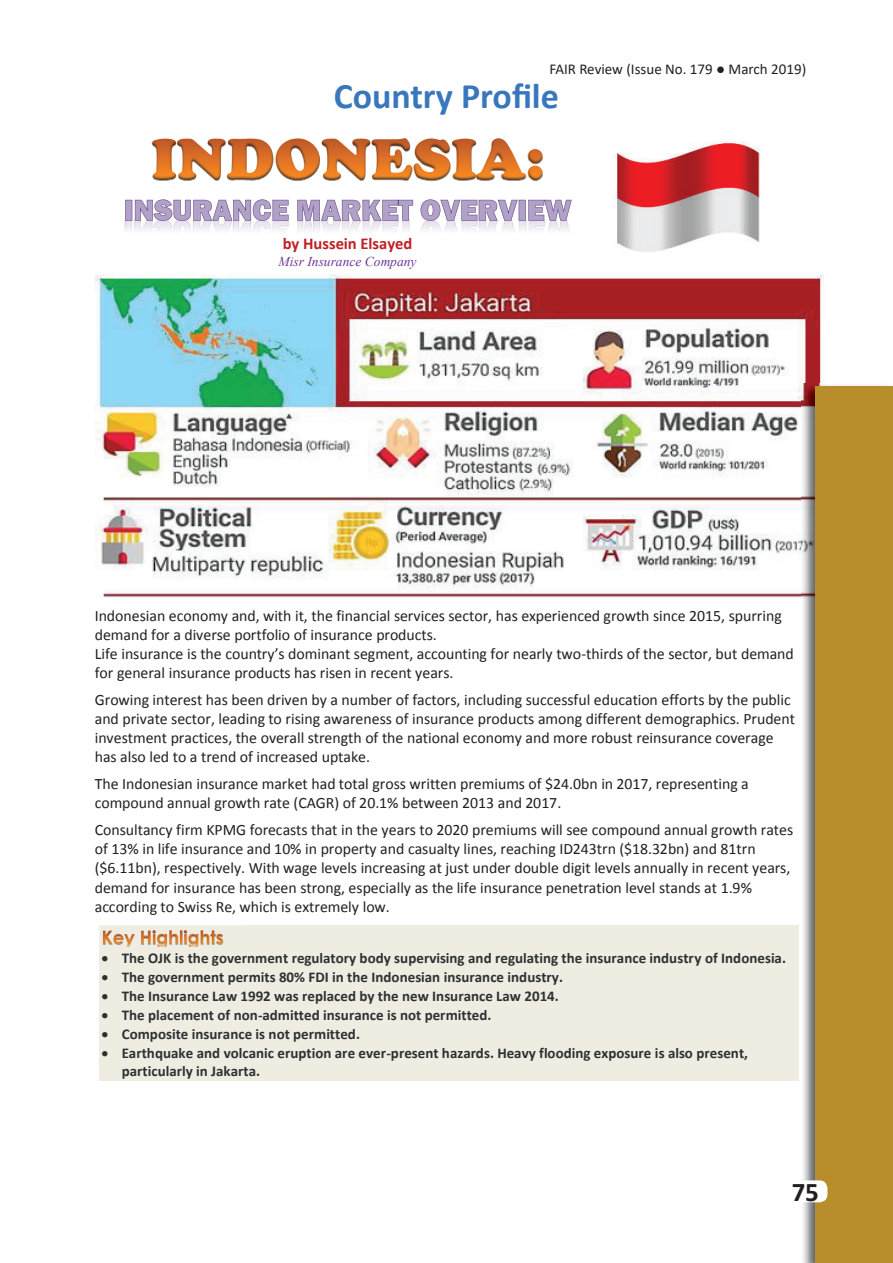
<style>
.page{position:relative;width:893px;height:1263px;background:#fff}
.page>*{position:absolute;margin:0;border:0;box-sizing:border-box;transform-origin:0 0}
.t1{font:700 36px "Calibri";color:#3977bc}
.t2{font:700 27px "Calibri";color:#231f20}
.t3{font:700 16.5px "Calibri";color:#c02025}
.t4{font:15.9px/19.2px "Calibri";color:#231f20}
.t5{font:700 15px/18.3px "Calibri";color:#2e3132}
.t6{font:15px "Calibri";color:#231f20}
.t7{font:italic 13.5px "Times New Roman";color:#6e3996}
</style>
<div class="page">
<img style="left:151px;top:138px;width:392px;height:44px">
<img style="left:372px;top:138px;width:154px;height:42px">
<img style="left:124px;top:220px;width:446px;height:12px">
<svg style="left:125px;top:199px;width:447px;height:22px"></svg>
<div style="left:99px;top:925px;width:700px;height:22px;background:#efede2"></div>
<img style="left:99px;top:925px;width:125px;height:19px">
<img style="left:103px;top:930px;width:120px;height:17px">
<div style="left:99px;top:947px;width:700px;height:20px;background:#efede2"></div>
<div style="left:99px;top:967px;width:700px;height:19px;background:#efede2"></div>
<div style="left:99px;top:986px;width:700px;height:19px;background:#efede2"></div>
<div style="left:99px;top:1005px;width:700px;height:19px;background:#efede2"></div>
<div style="left:99px;top:1024px;width:700px;height:19px;background:#efede2"></div>
<div style="left:99px;top:1043px;width:700px;height:19px;background:#efede2"></div>
<div style="left:99px;top:1062px;width:700px;height:18px;background:#efede2"></div>
<img style="left:615px;top:142px;width:145px;height:110px">
<img style="left:95px;top:274px;width:729px;height:324px">
<img style="left:801px;top:384px;width:92px;height:879px">
<img style="left:801px;top:383px;width:23px;height:215px">
<div style="left:815px;top:387px;width:78px;height:876px;background:#b88e2d"></div>
<div style="left:784px;top:1180px;width:43px;height:22px;background:#fff;border-radius:8px"></div>
<p class="t6" style="left:549px;top:58px;width:258px">FAIR Review (Issue No. 179 ● March 2019)</p>
<h1 class="t1" style="left:334px;top:71px;width:227px">Country Profile</h1>
<p class="t3" style="left:283px;top:233px;width:131px">by Hussein Elsayed</p>
<p class="t7" style="left:279px;top:252px;width:140px">Misr Insurance Company</p>
<p class="t4" style="left:95px;top:606px;width:701px">Indonesian economy and, with it, the financial services sector, has experienced growth since 2015, spurring demand for a diverse portfolio of insurance products.<br>Life insurance is the country’s dominant segment, accounting for nearly two-thirds of the sector, but demand for general insurance products has risen in recent years.</p>
<p class="t4" style="left:95px;top:690px;width:702px">Growing interest has been driven by a number of factors, including successful education efforts by the public and private sector, leading to rising awareness of insurance products among different demographics. Prudent investment practices, the overall strength of the national economy and more robust reinsurance coverage has also led to a trend of increased uptake.</p>
<p class="t4" style="left:95px;top:774px;width:656px">The Indonesian insurance market had total gross written premiums of $24.0bn in 2017, representing a compound annual growth rate (CAGR) of 20.1% between 2013 and 2017.</p>
<p class="t4" style="left:95px;top:820px;width:700px">Consultancy firm KPMG forecasts that in the years to 2020 premiums will see compound annual growth rates of 13% in life insurance and 10% in property and casualty lines, reaching ID243trn ($18.32bn) and 81trn ($6.11bn), respectively. With wage levels increasing at just under double digit levels annually in recent years, demand for insurance has been strong, especially as the life insurance penetration level stands at 1.9% according to Swiss Re, which is extremely low.</p>
<p class="t5" style="left:102px;top:948px;width:686px">• The OJK is the government regulatory body supervising and regulating the insurance industry of Indonesia.</p>
<p class="t5" style="left:102px;top:967px;width:463px">• The government permits 80% FDI in the Indonesian insurance industry.</p>
<p class="t5" style="left:102px;top:987px;width:459px">• The Insurance Law 1992 was replaced by the new Insurance Law 2014.</p>
<p class="t5" style="left:102px;top:1006px;width:391px">• The placement of non-admitted insurance is not permitted.</p>
<p class="t5" style="left:102px;top:1025px;width:260px">• Composite insurance is not permitted.</p>
<p class="t5" style="left:122px;top:1044px;width:628px;text-indent:-20px">• Earthquake and volcanic eruption are ever-present hazards. Heavy flooding exposure is also present, particularly in Jakarta.</p>
<h2 class="t2" style="left:792px;top:1172px;width:28px">75</h2>
</div>
